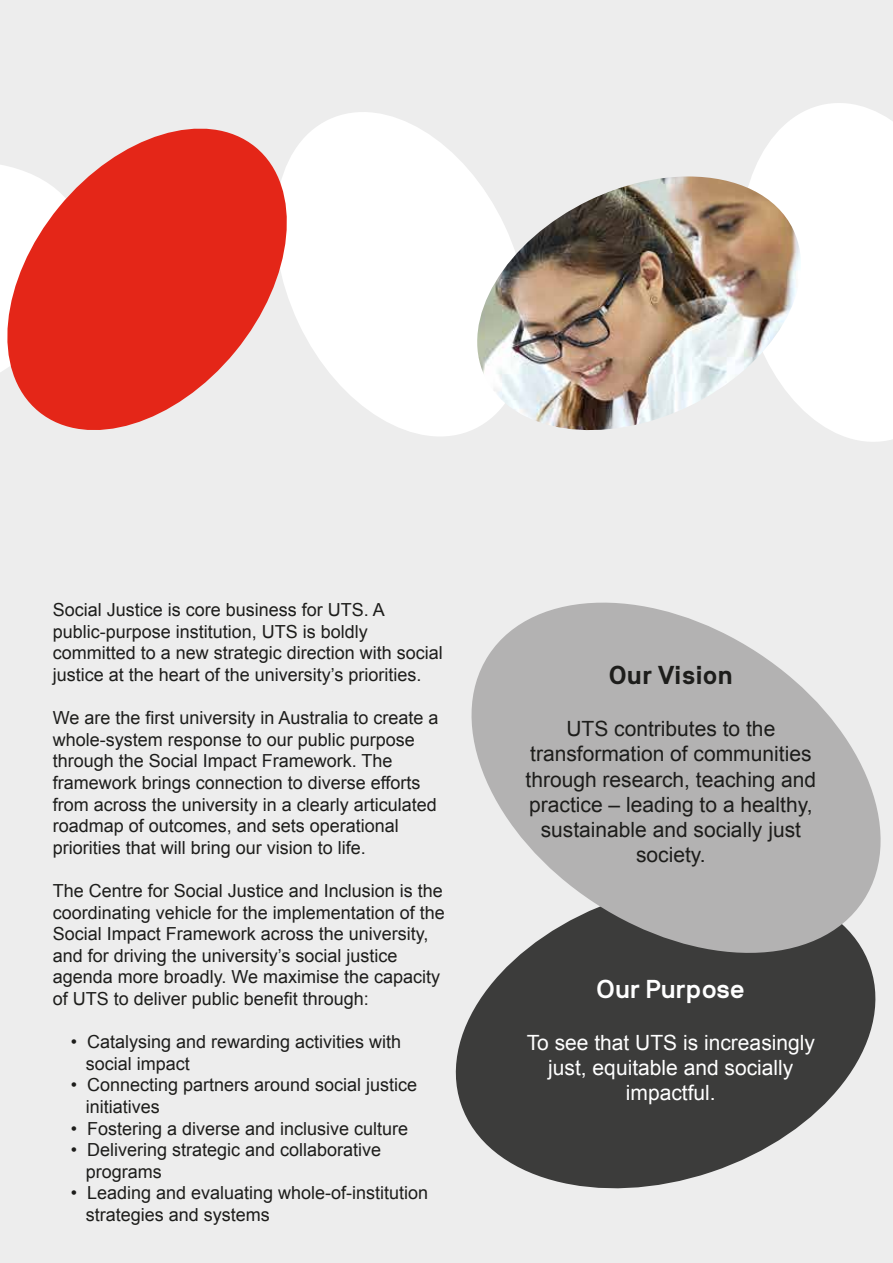
<style>
.page{position:relative;width:893px;height:1263px;background:#ededed}
.page>*{position:absolute;margin:0;border:0;box-sizing:border-box;transform-origin:0 0}
.t1{font:700 25.8px "NB International Pro";color:#fff}
.t2{font:700 25.8px "NB Akademie Std";color:#1d1d1b}
.t3{font:21px/25.2px "Arial";color:#1d1d1b;text-align:center}
.t4{font:21px/25.2px "Arial";color:#fff;text-align:center}
.t5{font:18px/21.6px "Arial";color:#1d1d1b}
</style>
<div class="page">
<svg style="left:455px;top:970px;width:421px;height:219px;fill:#3c3c3b"></svg>
<svg style="left:471px;top:602px;width:410px;height:368px;fill:#b3b2b2"></svg>
<svg style="left:304px;top:112px;width:169px;height:324px;background:#fcfcfc"></svg>
<svg style="left:752px;top:103px;width:141px;height:339px;background:#fdfdfd"></svg>
<img style="left:458px;top:176px;width:362px;height:266px">
<svg style="left:0;top:128px;width:304px;height:302px;fill:#e42618"></svg>
<p class="t5" style="left:53px;top:599px;width:392px">Social Justice is core business for UTS. A public-purpose institution, UTS is boldly committed to a new strategic direction with social justice at the heart of the university’s priorities.</p>
<p class="t5" style="left:53px;top:707px;width:387px">We are the first university in Australia to create a whole-system response to our public purpose through the Social Impact Framework. The framework brings connection to diverse efforts from across the university in a clearly articulated roadmap of outcomes, and sets operational priorities that will bring our vision to life.</p>
<p class="t5" style="left:53px;top:880px;width:394px">The Centre for Social Justice and Inclusion is the coordinating vehicle for the implementation of the Social Impact Framework across the university, and for driving the university’s social justice agenda more broadly. We maximise the capacity of UTS to deliver public benefit through:</p>
<p class="t5" style="left:86px;top:1031px;width:317px;text-indent:-15px">• Catalysing and rewarding activities with social impact</p>
<p class="t5" style="left:86px;top:1074px;width:333px;text-indent:-15px">• Connecting partners around social justice initiatives</p>
<p class="t5" style="left:71px;top:1118px;width:339px">• Fostering a diverse and inclusive culture</p>
<p class="t5" style="left:86px;top:1139px;width:297px;text-indent:-15px">• Delivering strategic and collaborative programs</p>
<p class="t5" style="left:86px;top:1182px;width:344px;text-indent:-15px">• Leading and evaluating whole-of-institution strategies and systems</p>
<h1 class="t2" style="left:609px;top:660px;width:125px">Our Vision</h1>
<p class="t3" style="left:525px;top:716px;width:292px">UTS contributes to the transformation of communities through research, teaching and practice – leading to a healthy, sustainable and socially just society.</p>
<h1 class="t1" style="left:596px;top:974px;width:150px">Our Purpose</h1>
<p class="t4" style="left:527px;top:1030px;width:290px">To see that UTS is increasingly just, equitable and socially impactful.</p>
</div>
